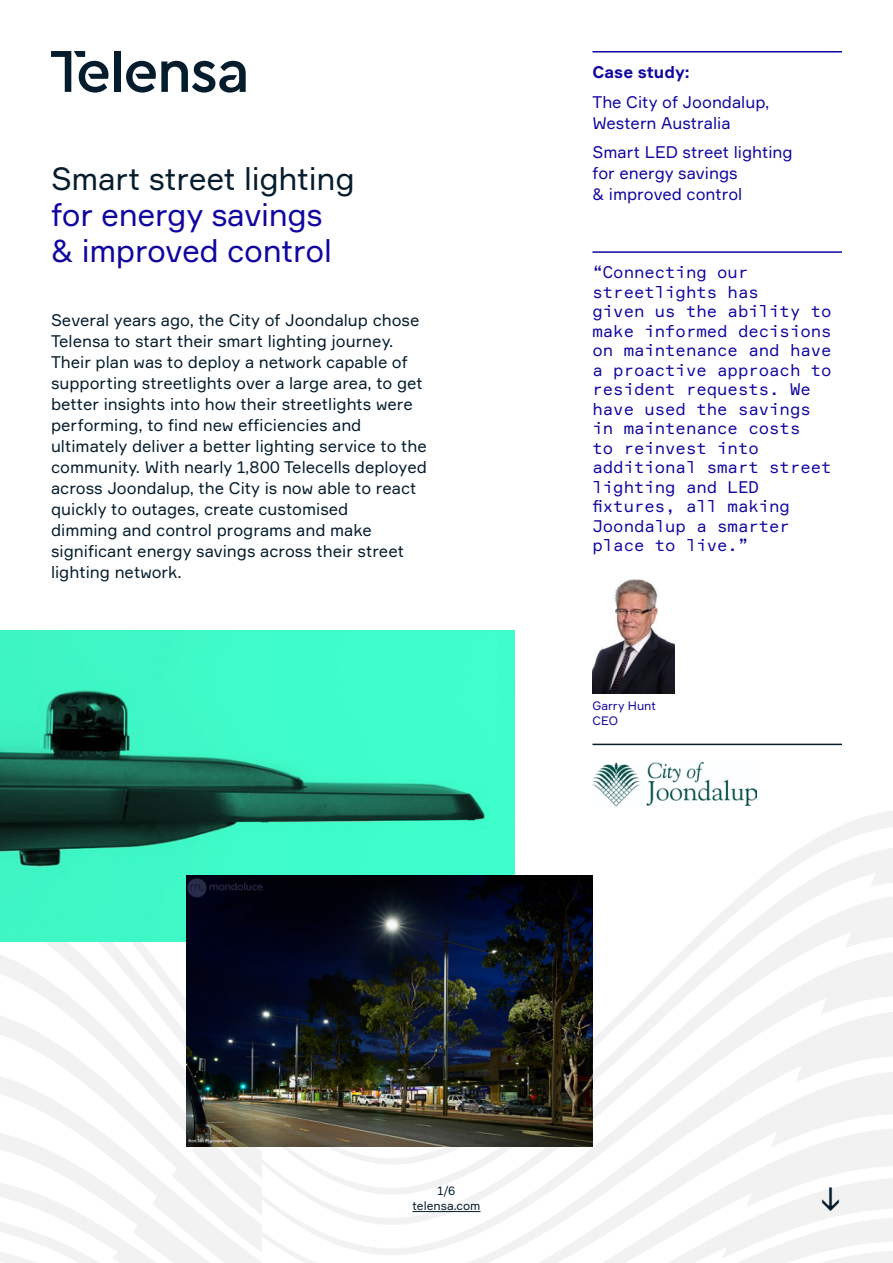
<style>
.page{position:relative;width:893px;height:1263px;background:#fff}
.page>*{position:absolute;margin:0;border:0;box-sizing:border-box;transform-origin:0 0}
.t1{font:33px "Formular";color:#041c2c}
.t2{font:31.5px/36px "Formular";letter-spacing:-.01em;color:#10069f}
.t3{font:31.5px "Formular";letter-spacing:-.01em;color:#041c2c}
.t4{font:16.5px/21px "Formular";color:#041c2c}
.t5{font:16.5px/19.5px "Formular Mono";color:#10069f}
.t6{font:16.5px/21px "Formular";color:#10069f}
.t7{font:700 16.5px "Formular";color:#10069f}
.t8{font:12px/15px "Formular";color:#041c2c;text-align:center}
.t9{font:12px/15px "Formular";color:#10069f}
</style>
<div class="page">
<svg style="left:514px;top:828px;width:379px;height:113px"></svg>
<svg style="left:0;top:941px;width:893px;height:64px"></svg>
<svg style="left:0;top:1005px;width:893px;height:15px"></svg>
<svg style="left:0;top:1020px;width:893px;height:95px"></svg>
<svg style="left:0;top:1115px;width:893px;height:52px"></svg>
<svg style="left:0;top:1167px;width:893px;height:39px"></svg>
<svg style="left:0;top:1206px;width:893px;height:30px"></svg>
<svg style="left:0;top:1236px;width:893px;height:27px"></svg>
<hr style="left:412px;top:1211px;width:68px;height:1px;background:#041c2c">
<hr style="left:592px;top:251px;width:250px;height:2px;background:#10069f">
<img style="left:0;top:630px;width:514px;height:312px">
<img style="left:592px;top:762px;width:164px;height:44px">
<hr style="left:592px;top:744px;width:250px;height:1px;background:#041c2c">
<hr style="left:592px;top:51px;width:250px;height:2px;background:#10069f">
<div style="left:114px;top:51px;width:6px;height:41px;background:#041c2c"></div>
<svg style="left:51px;top:51px;width:57px;height:42px"></svg>
<svg style="left:126px;top:61px;width:120px;height:32px"></svg>
<img style="left:186px;top:876px;width:406px;height:270px">
<img style="left:592px;top:579px;width:82px;height:114px">
<h2 class="t3" style="left:51px;top:160px;width:305px">Smart street lighting</h2>
<h2 class="t2" style="left:51px;top:196px;width:282px">for energy savings &amp; improved control</h2>
<p class="t4" style="left:51px;top:310px;width:377px">Several years ago, the City of Joondalup chose Telensa to start their smart lighting journey.<br>Their plan was to deploy a network capable of supporting streetlights over a large area, to get better insights into how their streetlights were performing, to find new efficiencies and ultimately deliver a better lighting service to the community. With nearly 1,800 Telecells deployed across Joondalup, the City is now able to react quickly to outages, create customised<br>dimming and control programs and make significant energy savings across their street lighting network.</p>
<p class="t7" style="left:592px;top:62px;width:99px">Case study:</p>
<p class="t6" style="left:592px;top:91px;width:178px">The City of Joondalup,<br>Western Australia</p>
<p class="t6" style="left:592px;top:141px;width:202px">Smart LED street lighting for energy savings<br>&amp; improved control</p>
<p class="t5" style="left:592px;top:262px;width:241px">“Connecting our streetlights has<br>given us the ability to make informed decisions on maintenance and have a proactive approach to resident requests. We have used the savings in maintenance costs<br>to reinvest into additional smart street lighting and LED fixtures, all making<br>Joondalup a smarter place to live.”</p>
<p class="t9" style="left:592px;top:698px;width:65px">Garry Hunt<br>CEO</p>
<p class="t8" style="left:412px;top:1183px;width:70px">1/6 telensa.com</p>
<h1 class="t1" style="left:820px;top:1179px;width:24px">↓</h1>
</div>
